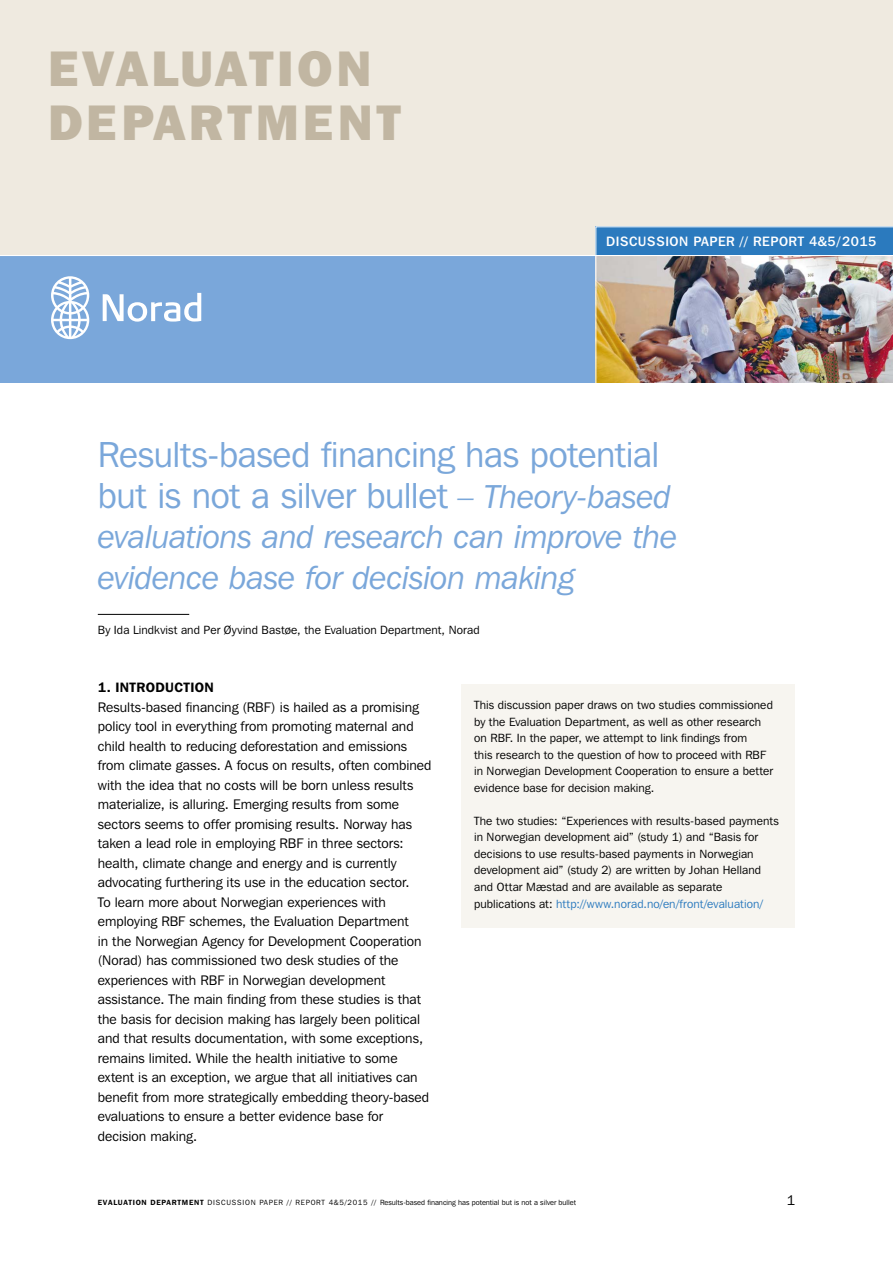
<style>
.page{position:relative;width:893px;height:1263px;background:#fff}
.page>*{position:absolute;margin:0;border:0;box-sizing:border-box;transform-origin:0 0}
.t1{font:800 49.65px/54.3px "Franklin Gothic IT Cby BT";letter-spacing:.07em;color:#c1b6a2}
.t2{font:36px/40.5px "Franklin Gothic IT Cby BT";letter-spacing:-.01em;color:#7aa7da}
.t3{font:italic 33px/40.5px "Franklin Gothic IT Cby BT";letter-spacing:-.01em;color:#7aa7da}
.t4{font:13.8px/19.5px "Franklin Gothic IT Cby BT";letter-spacing:.005em;color:#000}
.t5{font:500 13.5px "Franklin Gothic IT Cby BT";letter-spacing:.04em;color:#fff}
.t6{font:600 13.5px "Franklin Gothic IT Cby BT";letter-spacing:.03em;color:#000}
.t7{font:11.85px/16.5px "Franklin Gothic IT Cby BT";letter-spacing:.01em;color:#000}
.t8{font:7.5px "Franklin Gothic IT Cby BT";letter-spacing:.1em;color:#000}
.s1{font-style:italic;font-size:33px}
.s2{color:#2b7abe}
.s3{font-weight:600}
</style>
<div class="page">
<div style="left:0;top:0;width:893px;height:256px;background:#efeae0"></div>
<div style="left:0;top:255px;width:893px;height:128px;background:#7aa7da"></div>
<img style="left:595px;top:226px;width:298px;height:157px">
<svg style="left:103px;top:293px;width:98px;height:29px"></svg>
<svg style="left:51px;top:276px;width:38px;height:63px"></svg>
<hr style="left:0;top:255px;width:893px;height:1px;background:#fff">
<div style="left:461px;top:685px;width:334px;height:243px;background:#f7f5f0"></div>
<hr style="left:98px;top:614px;width:91px;height:1px;background:#000">
<h1 class="t1" style="left:48px;top:40px;width:354px">EVALUATION<br>DEPARTMENT</h1>
<p class="t5" style="left:606px;top:233px;width:271px">DISCUSSION PAPER // REPORT 4&amp;5/2015</p>
<h2 class="t2" style="left:98px;top:434px;width:575px">Results-based financing has potential but is not a silver bullet <span class="s1">– Theory-based</span></h2>
<h3 class="t3" style="left:98px;top:516px;width:581px">evaluations and research can improve the evidence base for decision making</h3>
<p class="t7" style="left:98px;top:621px;width:383px">By I da Lindkvist and Per Øyvind Bastøe, the Evaluation Department, N orad</p>
<p class="t6" style="left:98px;top:679px;width:118px">1. INTRODUCTION</p>
<p class="t4" style="left:98px;top:697px;width:335px">Results-based financing (RBF) is hailed as a promising policy tool in everything from promoting maternal and child health to reducing deforestation and emissions from climate gasses. A focus on results, often combined with the idea that no costs will be born unless results materialize, is alluring. Emerging results from some sectors seems to offer promising results. N orway has taken a lead role in employing RBF in three sectors: health, climate change and energy and is currently advocating furthering its use in the education sector.<br>To learn more about N orwegian experiences with employing RBF schemes, the Evaluation Department<br>in the Norwegian Agency for Development Cooperation (Norad) has commissioned two desk studies of the experiences with RBF in Norwegian development assistance. The main finding from these studies is that the basis for decision making has largely been political and that results documentation, with some exceptions, remains limited. While the health initiative to some extent is an exception, we argue that all initiatives can benefit from more strategically embedding theory-based evaluations to ensure a better evidence base for decision making.</p>
<p class="t7" style="left:474px;top:697px;width:301px">This discussion paper draws on two studies commissioned by the Evaluation Department, as well as other research on RBF. I n the paper, we attempt to link findings from<br>this research to the question of how to proceed with RBF in N orwegian Development Cooperation to ensure a better evidence base for decision making.</p>
<p class="t7" style="left:474px;top:812px;width:306px">The two studies: “Experiences with results-based payments in Norwegian development aid” (study 1) and “Basis for decisions to use results-based payments in N orwegian development aid” (study 2) are written by Johan Helland and Ottar Mæstad and are available as separate publications at: <span class="s2">http://www.norad.no/en/front/evaluation/</span></p>
<p class="t8" style="left:98px;top:1198px;width:480px"><span class="s3">EVALUATION DE PARTME NT</span> Discussion paper // R eport 4&amp;5/2015 // Results-based financing has potential but is not a silver bullet</p>
<p class="t4" style="left:787px;top:1190px;width:10px">1</p>
</div>
